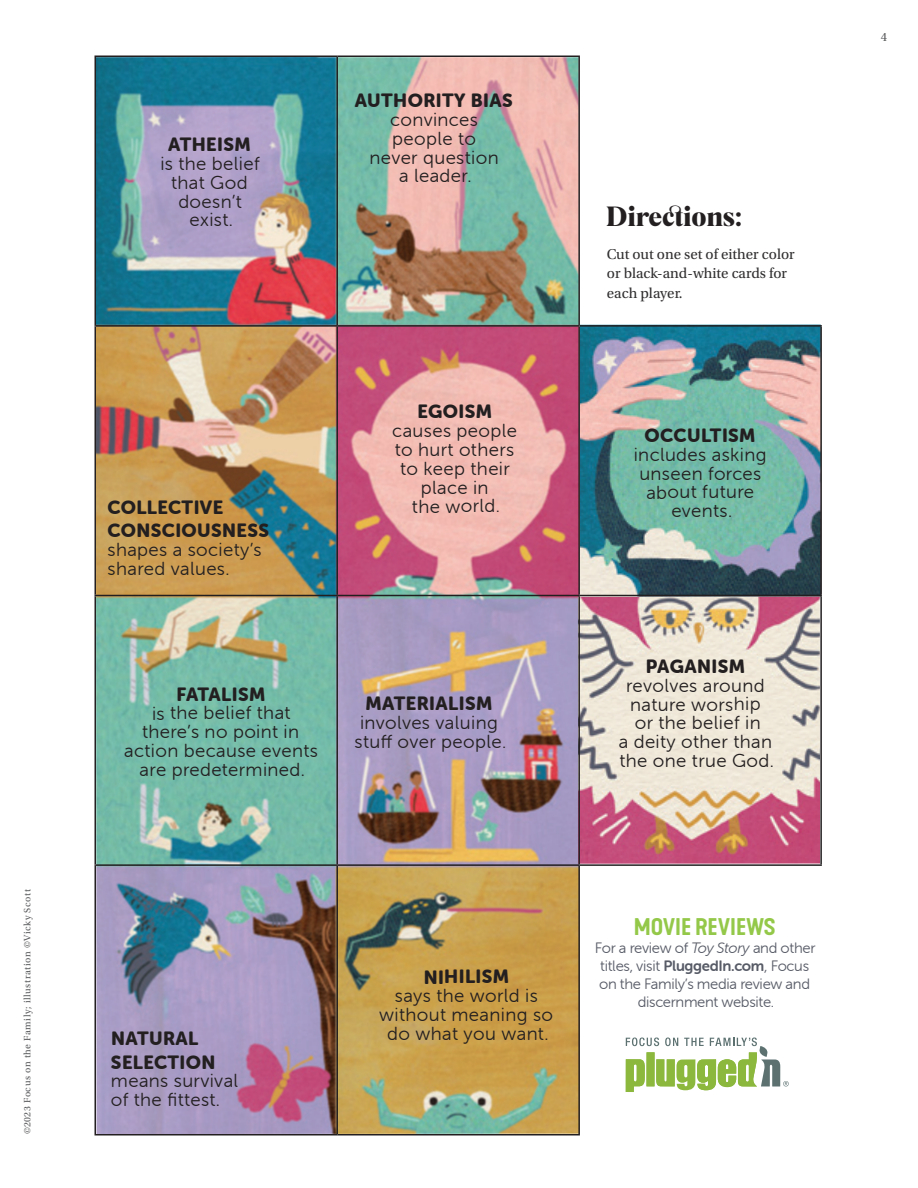
<style>
.page{position:relative;width:918px;height:1188px;background:#fff}
.page>*{position:absolute;margin:0;border:0;box-sizing:border-box;transform-origin:0 0}
.body{font:27px "Mogan";letter-spacing:-.01em;color:#231f20}
.Sidebar_Title_Narrow{font:600 expanded 22.5px "Kapra Neue";color:#93c848}
.Small_Article_Subtit{font:18.75px/18.8px "Museo Sans Rounded 300";letter-spacing:.02em;color:#231f20;text-align:center}
.Small_Article_Subtit-2{font:18.75px/23.5px "Museo Sans Rounded 900";letter-spacing:.02em;color:#231f20}
.Small_Article_Titles{font:15px/18px "Museo Sans Rounded 300";letter-spacing:-.02em;color:#575b66;text-align:center}
.body-2{font:15px/19.5px "Utopia Std";color:#312f30}
.t1{font:12.75px "Utopia Std";color:#57585a}
.t2{font:9.75px "Utopia Std";letter-spacing:.06em;color:#57585a}
.s1{font-family:"Museo Sans Rounded 900"}
.s2{font-family:"Museo Sans 300";font-size:16.95px}
.s3{font-style:italic}
.s4{font-family:"Museo Sans Rounded 700"}
</style>
<div class="page">
<img style="left:96px;top:57px;width:482px;height:1077px">
<img style="left:580px;top:327px;width:240px;height:270px">
<img style="left:580px;top:597px;width:240px;height:267px">
<svg style="left:626px;top:1038px;width:163px;height:54px"></svg>
<hr style="left:94px;top:56px;width:243px;height:1px;background:#231f20">
<hr style="left:94px;top:57px;width:2px;height:268px;background:#231f20">
<hr style="left:337px;top:56px;width:243px;height:1px;background:#231f20">
<hr style="left:336px;top:57px;width:2px;height:268px;background:#231f20">
<hr style="left:578px;top:57px;width:2px;height:268px;background:#231f20">
<hr style="left:94px;top:325px;width:243px;height:2px;background:#231f20">
<hr style="left:94px;top:327px;width:2px;height:268px;background:#231f20">
<hr style="left:337px;top:325px;width:242px;height:2px;background:#231f20">
<hr style="left:336px;top:327px;width:2px;height:268px;background:#231f20">
<hr style="left:579px;top:325px;width:243px;height:2px;background:#231f20">
<hr style="left:578px;top:327px;width:2px;height:268px;background:#231f20">
<hr style="left:820px;top:327px;width:2px;height:268px;background:#231f20">
<hr style="left:94px;top:595px;width:243px;height:1px;background:#231f20">
<hr style="left:94px;top:596px;width:2px;height:268px;background:#231f20">
<hr style="left:337px;top:595px;width:242px;height:1px;background:#231f20">
<hr style="left:336px;top:596px;width:2px;height:268px;background:#231f20">
<hr style="left:579px;top:595px;width:243px;height:1px;background:#231f20">
<hr style="left:578px;top:596px;width:2px;height:268px;background:#231f20">
<hr style="left:820px;top:596px;width:2px;height:268px;background:#231f20">
<hr style="left:94px;top:864px;width:243px;height:2px;background:#231f20">
<hr style="left:94px;top:866px;width:2px;height:268px;background:#231f20">
<hr style="left:337px;top:864px;width:242px;height:2px;background:#231f20">
<hr style="left:336px;top:866px;width:2px;height:268px;background:#231f20">
<hr style="left:579px;top:864px;width:243px;height:2px;background:#231f20">
<hr style="left:578px;top:866px;width:2px;height:268px;background:#231f20">
<hr style="left:94px;top:1134px;width:243px;height:2px;background:#231f20">
<hr style="left:337px;top:1134px;width:243px;height:2px;background:#231f20">
<p class="t2" style="left:22px;top:1134px;width:246px;rotate:-90deg">©2023 Focus on the Family; illustration ©Vicky Scott</p>
<p class="Small_Article_Subtit" style="left:160px;top:136px;width:101px"><span class="s1">ATHEISM </span>is the belief that God doesn’t exist.</p>
<p class="Small_Article_Subtit" style="left:355px;top:92px;width:159px"><span class="s1">AUTHORITY BIAS </span>convinces<br>people to<br>never question<br>a leader.</p>
<p class="Small_Article_Subtit-2" style="left:108px;top:496px;width:163px">COLLECTIVE<br>CONSCIOUSNESS</p>
<p class="Small_Article_Subtit" style="left:108px;top:541px;width:156px;text-align:left">shapes a society’s shared values.</p>
<p class="Small_Article_Subtit" style="left:392px;top:403px;width:126px"><span class="s1">EGOISM </span>causes people to hurt others to keep their place in<br>the world<span class="s2">.</span></p>
<p class="Small_Article_Subtit" style="left:124px;top:685px;width:195px"><span class="s1">FATALISM<br></span>is the belief that there’s no point in action because events are predetermined.</p>
<p class="Small_Article_Subtit" style="left:355px;top:694px;width:153px"><span class="s1">MATERIALISM </span>involves valuing stuff over people<span class="s2">.</span></p>
<p class="body" style="left:606px;top:198px;width:138px">Directions:</p>
<p class="body-2" style="left:607px;top:244px;width:190px">Cut out one set of either color or black-and-white cards for each player.</p>
<p class="Small_Article_Subtit" style="left:634px;top:426px;width:134px"><span class="s1">OCCULTISM </span>includes asking unseen forces about future events.</p>
<p class="Small_Article_Subtit" style="left:619px;top:657px;width:157px"><span class="s1">PAGANISM </span>revolves around nature worship<br>or the belief in<br>a deity other than the one true God.</p>
<p class="Small_Article_Subtit-2" style="left:111px;top:1027px;width:106px">NATURAL<br>SELECTION</p>
<p class="Small_Article_Subtit" style="left:111px;top:1072px;width:129px;text-align:left">means survival of the fittest.</p>
<p class="Small_Article_Subtit" style="left:379px;top:968px;width:176px"><span class="s1">NIHILISM<br></span>says the world is without meaning so do what you want.</p>
<p class="Sidebar_Title_Narrow" style="left:634px;top:913px;width:144px">MOVIE REVIEWS</p>
<p class="Small_Article_Titles" style="left:595px;top:939px;width:222px">For a review of <span class="s3">Toy Story</span> and other titles, visit <span class="s4">PluggedIn.com</span>, Focus on the Family’s media review and discernment website.</p>
<p class="t1" style="left:881px;top:29px;width:8px">4</p>
</div>
